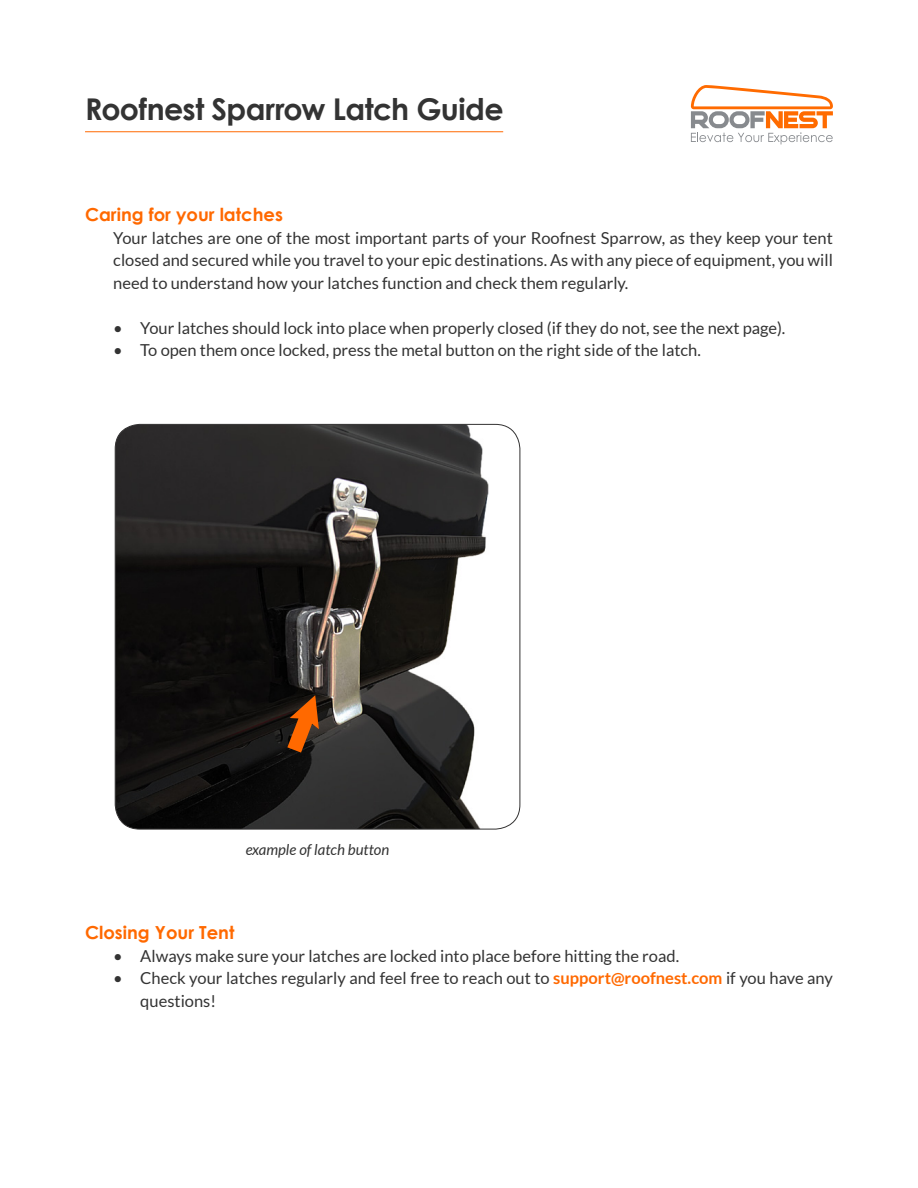
<style>
.page{position:relative;width:918px;height:1188px;background:#fff}
.page>*{position:absolute;margin:0;border:0;box-sizing:border-box;transform-origin:0 0}
.t1{font:700 30px "Century Gothic";letter-spacing:-.02em;color:#333}
.t2{font:700 18px "Century Gothic";color:#ff6900}
.t3{font:16.5px/22.5px "Lato";color:#333;text-align:justify}
.t4{font:italic 15px "Lato";color:#333}
.s1{font-weight:700;color:#ff6900}
</style>
<div class="page">
<svg style="left:691px;top:85px;width:142px;height:59px"></svg>
<hr style="left:85px;top:132px;width:418px;height:1px;background:#ff6900">
<img style="left:115px;top:424px;width:405px;height:405px">
<svg style="left:287px;top:695px;width:32px;height:58px;background:#87400e"></svg>
<h1 class="t1" style="left:85px;top:86px;width:420px">Roofnest Sparrow Latch Guide</h1>
<p class="t2" style="left:85px;top:201px;width:200px">Caring for your latches</p>
<p class="t3" style="left:113px;top:226px;width:721px">Your latches are one of the most important parts of your Roofnest Sparrow, as they keep your tent closed and secured while you travel to your epic destinations. As with any piece of equipment, you will need to understand how your latches function and check them regularly.</p>
<p class="t3" style="left:113px;top:316px;width:674px">• Your latches should lock into place when properly closed (if they do not, see the next page).</p>
<p class="t3" style="left:113px;top:339px;width:589px">• To open them once locked, press the metal button on the right side of the latch.</p>
<p class="t4" style="left:246px;top:842px;width:145px">example of latch button</p>
<p class="t2" style="left:85px;top:919px;width:151px">Closing Your Tent</p>
<p class="t3" style="left:113px;top:944px;width:567px">• Always make sure your latches are locked into place before hitting the road.</p>
<p class="t3" style="left:140px;top:967px;width:694px;text-indent:-27px">• Check your latches regularly and feel free to reach out to <span class="s1">support@roofnest.com</span> if you have any questions!</p>
</div>
